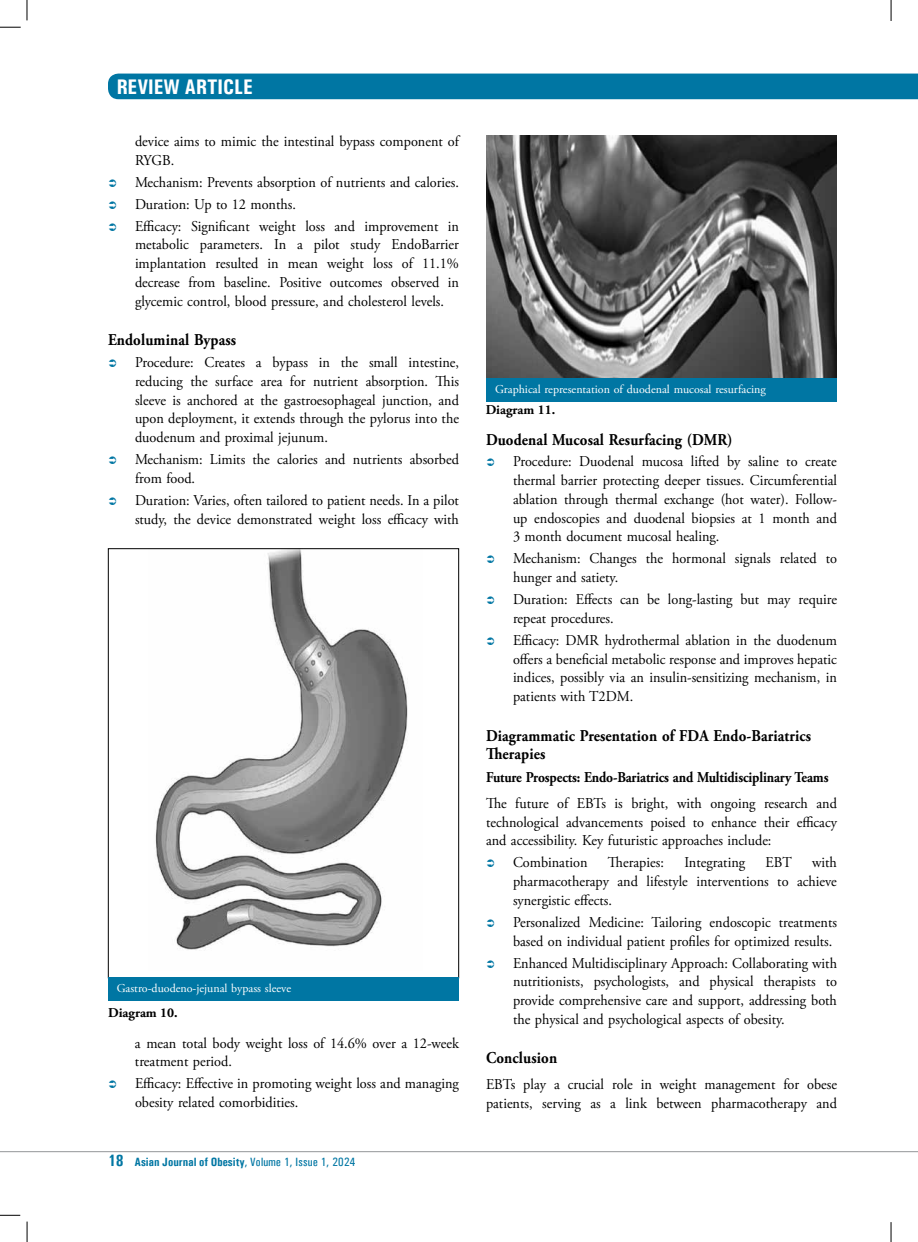
<style>
.page{position:relative;width:918px;height:1242px;background:#fff}
.page>*{position:absolute;margin:0;border:0;box-sizing:border-box;transform-origin:0 0}
.t1{font:700 condensed 21.15px "Univers";color:#fff}
.t2{font:700 16.5px/18px "Adobe Garamond Pro";letter-spacing:.01em;color:#000;scale:.9 1}
.t3{font:15px/18.8px "Adobe Garamond Pro";color:#000;scale:.95 1}
.t4{font:700 15px "Adobe Garamond Pro";letter-spacing:-.01em;color:#000;scale:.9 1}
.t5{font:700 13.5px "Adobe Garamond Pro";color:#000}
.t6{font:12px "Adobe Garamond Pro";color:#fff}
.t7{font:700 condensed 12px "Univers";color:#0076a3}
.s1{font-size:16.5px}
.s2{font-family:"Univers Condensed";font-weight:400;font-stretch:normal}
</style>
<div class="page">
<svg style="left:0;top:27px;width:21px;height:1px"></svg>
<svg style="left:27px;top:0;width:1px;height:20px"></svg>
<svg style="left:27px;top:1222px;width:1px;height:20px"></svg>
<svg style="left:0;top:1215px;width:20px;height:1px"></svg>
<svg style="left:891px;top:0;width:1px;height:21px"></svg>
<svg style="left:891px;top:1222px;width:1px;height:20px"></svg>
<div style="left:108px;top:74px;width:810px;height:25px;background:#0076a3"></div>
<hr style="left:0;top:1151px;width:918px;height:1px;background:#939598">
<img style="left:155px;top:550px;width:253px;height:400px">
<div style="left:108px;top:977px;width:351px;height:23px;background:#0076a3"></div>
<img style="left:486px;top:135px;width:351px;height:243px">
<div style="left:486px;top:378px;width:351px;height:24px;background:#0076a3"></div>
<h1 class="t1" style="left:117px;top:74px;width:138px">Review Article</h1>
<p class="t3" style="left:135px;top:132px;width:343px">device aims to mimic the intestinal bypass component of<br>RYGB.</p>
<p class="t3" style="left:135px;top:171px;width:343px;line-height:22px">Mechanism: Prevents absorption of nutrients and calories.<br>Duration: Up to 12 months.<br>Efficacy: Significant weight loss and improvement in</p>
<p class="t3" style="left:135px;top:236px;width:343px;text-align:justify">metabolic parameters. In a pilot study EndoBarrier implantation resulted in mean weight loss of 11.1% decrease from baseline. Positive outcomes observed in glycemic control, blood pressure, and cholesterol levels.</p>
<p class="t2" style="left:108px;top:331px;width:144px">Endoluminal Bypass</p>
<p class="t3" style="left:135px;top:354px;width:343px;text-align:justify">Procedure: Creates a bypass in the small intestine, reducing the surface area for nutrient absorption. This sleeve is anchored at the gastroesophageal junction, and upon deployment, it extends through the pylorus into the duodenum and proximal jejunum.</p>
<p class="t3" style="left:135px;top:451px;width:343px">Mechanism: Limits the calories and nutrients absorbed from food.</p>
<p class="t3" style="left:135px;top:491px;width:343px">Duration: Varies, often tailored to patient needs. In a pilot study, the device demonstrated weight loss efficacy with</p>
<p class="t6" style="left:117px;top:981px;width:176px">Gastro-duodeno-jejunal bypass sleeve</p>
<p class="t5" style="left:108px;top:1005px;width:71px">Diagram 10.</p>
<p class="t3" style="left:135px;top:1034px;width:343px">a mean total body weight loss of 14.6% over a 12-week treatment period.</p>
<p class="t3" style="left:135px;top:1075px;width:343px">Efficacy: Effective in promoting weight loss and managing obesity related comorbidities.</p>
<p class="t7" style="left:108px;top:1155px;width:249px"><span class="s1">18</span> Asian Journal of Obesity<span class="s2">, Volume 1, Issue 1, 2024</span></p>
<p class="t6" style="left:495px;top:382px;width:272px">Graphical representation of duodenal mucosal resurfacing</p>
<p class="t5" style="left:486px;top:402px;width:71px">Diagram 11.</p>
<p class="t2" style="left:486px;top:431px;width:276px">Duodenal Mucosal Resurfacing (DMR)</p>
<p class="t3" style="left:513px;top:453px;width:343px;text-align:justify">Procedure: Duodenal mucosa lifted by saline to create thermal barrier protecting deeper tissues. Circumferential ablation through thermal exchange (hot water). Follow&shy;up endoscopies and duodenal biopsies at 1 month and 3 month document mucosal healing.</p>
<p class="t3" style="left:513px;top:550px;width:343px">Mechanism: Changes the hormonal signals related to hunger and satiety.</p>
<p class="t3" style="left:513px;top:591px;width:343px">Duration: Effects can be long-lasting but may require repeat procedures.</p>
<p class="t3" style="left:513px;top:631px;width:343px;text-align:justify">Efficacy: DMR hydrothermal ablation in the duodenum offers a beneficial metabolic response and improves hepatic indices, possibly via an insulin-sensitizing mechanism, in patients with T2DM.</p>
<p class="t2" style="left:486px;top:727px;width:363px">Diagrammatic Presentation of FDA Endo-Bariatrics<br>Therapies</p>
<p class="t4" style="left:486px;top:769px;width:382px">Future Prospects: Endo-Bariatrics and Multidisciplinary Teams</p>
<p class="t3" style="left:486px;top:794px;width:371px;text-align:justify">The future of EBTs is bright, with ongoing research and technological advancements poised to enhance their efficacy and accessibility. Key futuristic approaches include:</p>
<p class="t3" style="left:513px;top:854px;width:80px">Combination</p>
<p class="t3" style="left:608px;top:854px;width:60px">Therapies:</p>
<p class="t3" style="left:684px;top:854px;width:66px">Integrating</p>
<p class="t3" style="left:766px;top:854px;width:29px">EBT</p>
<p class="t3" style="left:513px;top:854px;width:343px;text-align:justify;text-indent:299px">with pharmacotherapy and lifestyle interventions to achieve synergistic effects.</p>
<p class="t3" style="left:513px;top:913px;width:343px">Personalized Medicine: Tailoring endoscopic treatments based on individual patient profiles for optimized results.</p>
<p class="t3" style="left:513px;top:954px;width:343px;text-align:justify">Enhanced Multidisciplinary Approach: Collaborating with nutritionists, psychologists, and physical therapists to provide comprehensive care and support, addressing both the physical and psychological aspects of obesity.</p>
<p class="t2" style="left:486px;top:1049px;width:81px">Conclusion</p>
<p class="t3" style="left:486px;top:1076px;width:371px">EBTs play a crucial role in weight management for obese patients, serving as a link between pharmacotherapy and</p>
</div>
